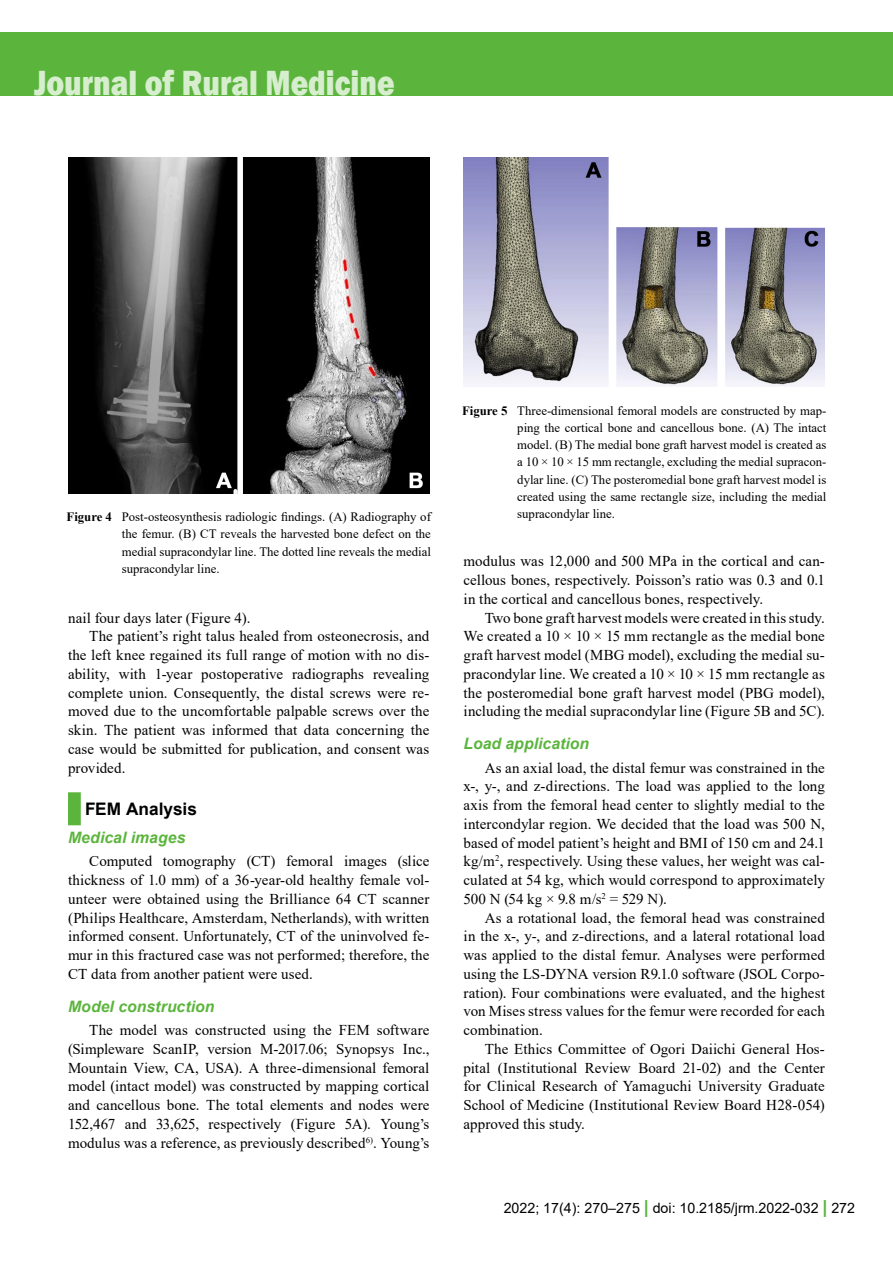
<style>
.page{position:relative;width:893px;height:1263px;background:#fff}
.page>*{position:absolute;margin:0;border:0;box-sizing:border-box;transform-origin:0 0}
.t1{font:800 36px "Franklin Gothic";color:#d6edce;scale:.83 1}
.t2{font:700 17.25px "Arial";color:#000}
.t3{font:italic 700 15.75px "Arial";letter-spacing:.005em;color:#5bb53c}
.t4{font:15px/18.8px "Times New Roman";letter-spacing:.005em;color:#000;text-align:justify}
.t5{font:14.25px "Arial";color:#000}
.t6{font:12.75px/17.2px "Times New Roman";color:#000;text-align:justify}
.s1{font-weight:700}
.s2{font-weight:700;font-size:18px;color:#5bb53c}
</style>
<div class="page">
<div style="left:0;top:32px;width:893px;height:64px;background:#5bb53c"></div>
<div style="left:68px;top:792px;width:13px;height:33px;background:#5bb53c"></div>
<img style="left:68px;top:157px;width:361px;height:336px">
<img style="left:464px;top:157px;width:361px;height:230px">
<h1 class="t1" style="left:34px;top:59px;width:436px">Journal of Rural Medicine</h1>
<p class="t6" style="left:122px;top:508px;width:311px;text-indent:-55px"><span class="s1">Figure 4</span> Post-osteosynthesis radiologic findings. (A) Radiography of the femur. (B) CT reveals the harvested bone defect on the medial supracondylar line. The dotted line reveals the medial supracondylar line.</p>
<p class="t4" style="left:68px;top:608px;width:184px">nail four days later (Figure 4).</p>
<p class="t4" style="left:89px;top:626px;width:342px">The patient’s right talus healed from osteonecrosis, and</p>
<p class="t4" style="left:68px;top:645px;width:363px">the left knee regained its full range of motion with no dis-</p>
<p class="t4" style="left:68px;top:664px;width:363px">ability, with 1-year postoperative radiographs revealing</p>
<p class="t4" style="left:68px;top:683px;width:363px">complete union. Consequently, the distal screws were re-</p>
<p class="t4" style="left:68px;top:701px;width:363px">moved due to the uncomfortable palpable screws over the</p>
<p class="t4" style="left:68px;top:720px;width:363px">skin. The patient was informed that data concerning the</p>
<p class="t4" style="left:68px;top:739px;width:363px">case would be submitted for publication, and consent was</p>
<p class="t4" style="left:68px;top:758px;width:59px">provided.</p>
<p class="t2" style="left:85px;top:797px;width:113px">FEM Analysis</p>
<p class="t3" style="left:68px;top:827px;width:119px">Medical images</p>
<p class="t4" style="left:68px;top:851px;width:363px;text-indent:21px">Computed tomography (CT) femoral images (slice thickness of 1.0 mm) of a 36-year-old healthy female vol&shy;unteer were obtained using the Brilliance 64 CT scanner (Philips Healthcare, Amsterdam, Netherlands), with written informed consent. Unfortunately, CT of the uninvolved fe&shy;mur in this fractured case was not performed; therefore, the CT data from another patient were used.</p>
<p class="t3" style="left:68px;top:996px;width:148px">Model construction</p>
<p class="t4" style="left:68px;top:1020px;width:363px;text-indent:21px">The model was constructed using the FEM software (Simpleware ScanIP, version M-2017.06; Synopsys Inc., Mountain View, CA, USA). A three-dimensional femoral model (intact model) was constructed by mapping cortical and cancellous bone. The total elements and nodes were 152,467 and 33,625, respectively (Figure 5A). Young’s modulus was a reference, as previously described<sup>6)</sup>. Young’s</p>
<p class="t6" style="left:517px;top:401px;width:311px;text-indent:-55px"><span class="s1">Figure 5</span> Three-dimensional femoral models are constructed by map&shy;ping the cortical bone and cancellous bone. (A) The intact model. (B) The medial bone graft harvest model is created as a 10 × 10 × 15 mm rectangle, excluding the medial supracon&shy;dylar line. (C) The posteromedial bone graft harvest model is created using the same rectangle size, including the medial supracondylar line.</p>
<p class="t4" style="left:463px;top:551px;width:363px">modulus was 12,000 and 500 MPa in the cortical and can&shy;cellous bones, respectively. Poisson’s ratio was 0.3 and 0.1 in the cortical and cancellous bones, respectively.</p>
<p class="t4" style="left:463px;top:608px;width:363px;text-indent:21px">Two bone graft harvest models were created in this study.<br>We created a 10 × 10 × 15 mm rectangle as the medial bone graft harvest model (MBG model), excluding the medial su&shy;pracondylar line. We created a 10 × 10 × 15 mm rectangle as the posteromedial bone graft harvest model (PBG model), including the medial supracondylar line (Figure 5B and 5C).</p>
<p class="t3" style="left:463px;top:733px;width:127px">Load application</p>
<p class="t4" style="left:463px;top:758px;width:363px;text-indent:21px">As an axial load, the distal femur was constrained in the x-, y-, and z-directions. The load was applied to the long axis from the femoral head center to slightly medial to the intercondylar region. We decided that the load was 500 N, based of model patient’s height and BMI of 150 cm and 24.1 kg/m<sup>2</sup>, respectively. Using these values, her weight was cal&shy;culated at 54 kg, which would correspond to approximately 500 N (54 kg × 9.8 m/s<sup>2</sup> = 529 N).</p>
<p class="t4" style="left:463px;top:908px;width:363px;text-indent:21px">As a rotational load, the femoral head was constrained in the x-, y-, and z-directions, and a lateral rotational load was applied to the distal femur. Analyses were performed using the LS-DYNA version R9.1.0 software (JSOL Corpo&shy;ration). Four combinations were evaluated, and the highest von Mises stress values for the femur were recorded for each combination.</p>
<p class="t4" style="left:463px;top:1039px;width:363px;text-indent:21px">The Ethics Committee of Ogori Daiichi General Hos&shy;pital (Institutional Review Board 21-02) and the Center for Clinical Research of Yamaguchi University Graduate School of Medicine (Institutional Review Board H28-054) approved this study.</p>
<p class="t5" style="left:504px;top:1198px;width:353px">2022; 17(4): 270–275 <span class="s2">|</span> doi: 10.2185/jrm.2022-032 <span class="s2">|</span> 272</p>
</div>
